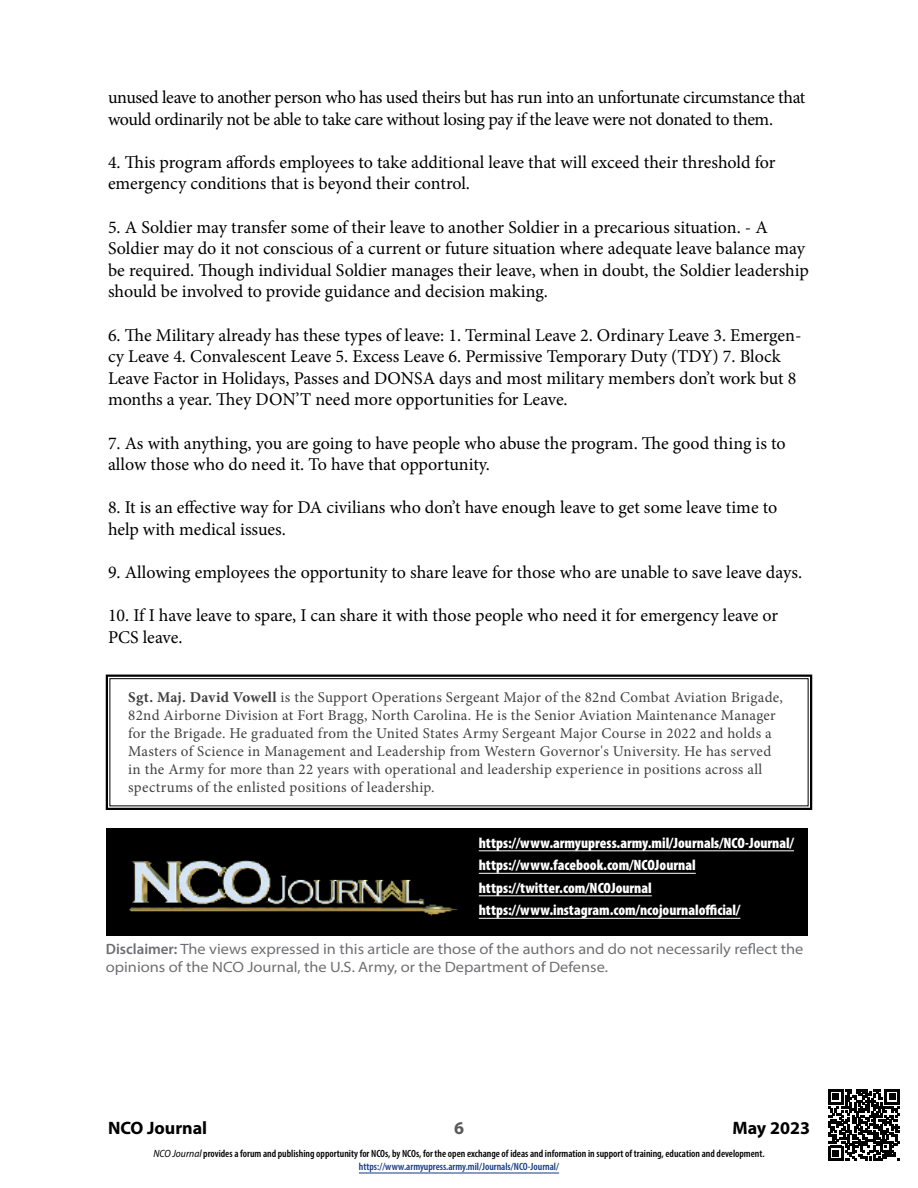
<style>
.page{position:relative;width:918px;height:1188px;background:#fff}
.page>*{position:absolute;margin:0;border:0;box-sizing:border-box;transform-origin:0 0}
.t1{font:18px/21.6px "Minion Pro";letter-spacing:-.005em;color:#000}
.t2{font:18px/21.6px "Minion Pro";letter-spacing:-.025em;color:#000}
.t3{font:700 18px "Myriad Pro";color:#000}
.t4{font:700 18px "Myriad Pro";color:#58595b}
.body{font:15px/18px "Minion Pro";letter-spacing:.02em;color:#414042}
.contact_urls{font:900 condensed 15px "Myriad Pro";color:#fff}
.disclaimer{font:semi-expanded 15px/18px "Myriad Pro";color:#6d6e71}
.t5{font:600 condensed 10.5px/13.5px "Myriad Pro";color:#000;text-align:center}
.s1{font-weight:700}
.s2{font-weight:600;font-stretch:normal}
.s3{font-weight:400;font-style:italic;font-stretch:semi-condensed}
.s4{color:#15397f}
</style>
<div class="page">
<hr style="left:359px;top:1173px;width:200px;height:1px;background:#15397f">
<svg style="left:105px;top:674px;width:708px;height:136px"></svg>
<div style="left:109px;top:678px;width:700px;height:128px;border:1px solid #000"></div>
<div style="left:106px;top:828px;width:702px;height:108px;background:#000"></div>
<hr style="left:479px;top:850px;width:315px;height:1px;background:#fff">
<hr style="left:479px;top:873px;width:217px;height:1px;background:#fff">
<hr style="left:479px;top:895px;width:173px;height:1px;background:#fff">
<hr style="left:479px;top:918px;width:261px;height:1px;background:#fff">
<img style="left:129px;top:860px;width:329px;height:56px">
<svg style="left:828px;top:1089px;width:72px;height:72px"></svg>
<p class="t2" style="left:108px;top:87px;width:699px">unused leave to another person who has used theirs but has run into an unfortunate circumstance that would ordinarily not be able to take care without losing pay if the leave were not donated to them.</p>
<p class="t1" style="left:108px;top:151px;width:669px">4. This program affords employees to take additional leave that will exceed their threshold for emergency conditions that is beyond their control.</p>
<p class="t1" style="left:108px;top:216px;width:702px">5. A Soldier may transfer some of their leave to another Soldier in a precarious situation. - A Soldier may do it not conscious of a current or future situation where adequate leave balance may be required. Though individual Soldier manages their leave, when in doubt, the Soldier leadership should be involved to provide guidance and decision making.</p>
<p class="t1" style="left:108px;top:324px;width:695px">6. The Military already has these types of leave: 1. Terminal Leave 2. Ordinary Leave 3. Emergen&shy;cy Leave 4. Convalescent Leave 5. Excess Leave 6. Permissive Temporary Duty (TDY) 7. Block Leave Factor in Holidays, Passes and DONSA days and most military members don’t work but 8 months a year. They DON’T need more opportunities for Leave.</p>
<p class="t1" style="left:108px;top:432px;width:679px">7. As with anything, you are going to have people who abuse the program. The good thing is to allow those who do need it. To have that opportunity.</p>
<p class="t1" style="left:108px;top:497px;width:671px">8. It is an effective way for DA civilians who don’t have enough leave to get some leave time to help with medical issues.</p>
<p class="t1" style="left:108px;top:562px;width:696px">9. Allowing employees the opportunity to share leave for those who are unable to save leave days.</p>
<p class="t1" style="left:108px;top:605px;width:672px">10. If I have leave to spare, I can share it with those people who need it for emergency leave or<br>PCS leave.</p>
<p class="body" style="left:128px;top:688px;width:656px"><span class="s1">Sgt. Maj. David Vowell</span> is the Support Operations Sergeant Major of the 82nd Combat Aviation Brigade, 82nd Airborne Division at Fort Bragg, North Carolina. He is the Senior Aviation Maintenance Manager for the Brigade. He graduated from the United States Army Sergeant Major Course in 2022 and holds a Masters of Science in Management and Leadership from Western Governor's University. He has served in the Army for more than 22 years with operational and leadership experience in positions across all spectrums of the enlisted positions of leadership.</p>
<p class="contact_urls" style="left:479px;top:833px;width:317px">https://www.armyupress.army.mil/Journals/NCO-Journal/</p>
<p class="contact_urls" style="left:479px;top:856px;width:218px">https://www.facebook.com/NCOJournal</p>
<p class="contact_urls" style="left:479px;top:878px;width:175px">https://twitter.com/NCOJournal</p>
<p class="contact_urls" style="left:479px;top:901px;width:263px">https://www.instagram.com/ncojournalofficial/</p>
<p class="disclaimer" style="left:106px;top:940px;width:699px"><span class="s2">Disclaimer:</span> The views expressed in this article are those of the authors and do not necessarily reflect the opinions of the NCO Journal, the U.S. Army, or the Department of Defense.</p>
<p class="t3" style="left:108px;top:1116px;width:101px">NCO Journal</p>
<p class="t4" style="left:454px;top:1116px;width:11px">6</p>
<p class="t3" style="left:732px;top:1116px;width:79px">May 2023</p>
<p class="t5" style="left:153px;top:1146px;width:613px"><span class="s3">NCO Journal</span> provides a forum and publishing opportunity for NCOs, by NCOs, for the open exchange of ideas and information in support of training, education and development. <span class="s4">https://www.armyupress.army.mil/Journals/NCO-Journal/</span></p>
</div>
